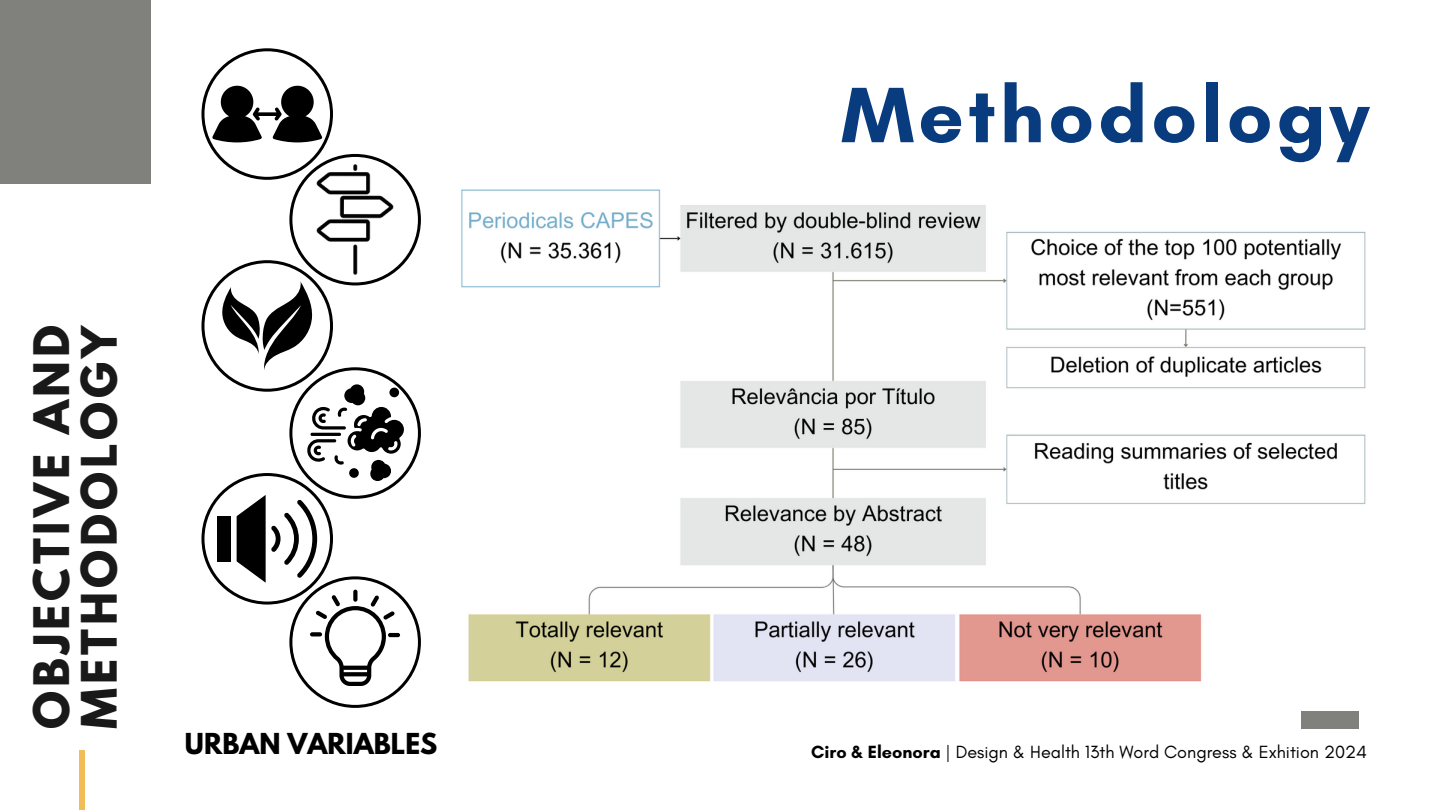
<style>
.page{position:relative;width:1440px;height:810px;background:#fff}
.page>*{position:absolute;margin:0;border:0;box-sizing:border-box;transform-origin:0 0}
.t1{font:700 80px "Glacial Indifference";letter-spacing:.05em;color:#093c7e}
.t2{font:700 43.4px/47.7px "League Spartan";letter-spacing:.09em;color:#191919}
.t3{font:700 25.6px "League Spartan";color:#000}
.t4{font:18px "Glacial Indifference";color:#000}
.s1{font-weight:700}
</style>
<div class="page">
<div style="left:0;top:0;width:151px;height:184px;background:#80807c"></div>
<div style="left:1301px;top:711px;width:58px;height:18px;background:#80807c"></div>
<div style="left:79px;top:750px;width:6px;height:60px;background:#f2bc57"></div>
<img style="left:461px;top:189px;width:905px;height:493px">
<svg style="left:201px;top:48px;width:220px;height:660px"></svg>
<p class="t2" style="left:33px;top:729px;width:407px;rotate:-90deg">OBJECTIVE AND<br>METHODOLOGY</p>
<p class="t3" style="left:185px;top:731px;width:254px">URBAN VARIABLES</p>
<p class="t1" style="left:841px;top:66px;width:530px">Methodology</p>
<p class="t4" style="left:811px;top:741px;width:557px"><span class="s1">Ciro &amp; Eleonora</span> | Design &amp; Health 13th Word Congress &amp; Exhition 2024</p>
</div>
